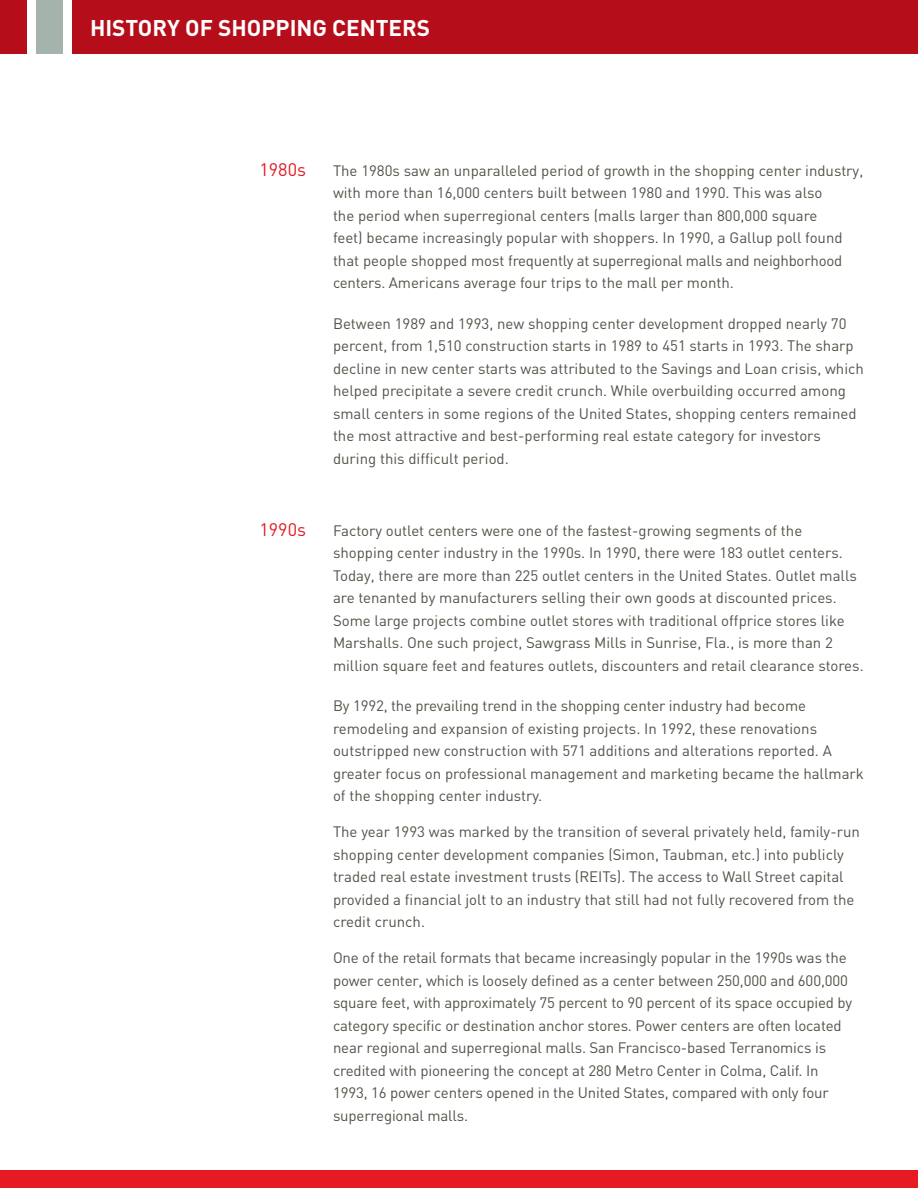
<style>
.page{position:relative;width:918px;height:1188px;background:#fff}
.page>*{position:absolute;margin:0;border:0;box-sizing:border-box;transform-origin:0 0}
.t1{font:700 22.5px "DIN";color:#fff}
.t2{font:18px "DIN";color:#e51a23}
.t3{font:15px/22.5px "DIN";color:#535249}
</style>
<div class="page">
<div style="left:0;top:1170px;width:918px;height:18px;background:#e51a23"></div>
<div style="left:72px;top:0;width:846px;height:54px;background:#b50e1a"></div>
<div style="left:0;top:0;width:27px;height:54px;background:#b50e1a"></div>
<div style="left:36px;top:0;width:27px;height:54px;background:#a4b3ab"></div>
<h1 class="t1" style="left:90px;top:13px;width:342px">HISTORY OF SHOPPING CENTERS</h1>
<p class="t2" style="left:259px;top:159px;width:48px">1980s</p>
<p class="t3" style="left:333px;top:159px;width:532px">The 1980s saw an unparalleled period of growth in the shopping center industry, with more than 16,000 centers built between 1980 and 1990. This was also<br>the period when superregional centers (malls larger than 800,000 square<br>feet) became increasingly popular with shoppers. In 1990, a Gallup poll found that people shopped most frequently at superregional malls and neighborhood centers. Americans average four trips to the mall per month.</p>
<p class="t3" style="left:333px;top:312px;width:532px">Between 1989 and 1993, new shopping center development dropped nearly 70 percent, from 1,510 construction starts in 1989 to 451 starts in 1993. The sharp decline in new center starts was attributed to the Savings and Loan crisis, which helped precipitate a severe credit crunch. While overbuilding occurred among small centers in some regions of the United States, shopping centers remained the most attractive and best-performing real estate category for investors during this difficult period.</p>
<p class="t2" style="left:259px;top:519px;width:48px">1990s</p>
<p class="t3" style="left:333px;top:519px;width:532px">Factory outlet centers were one of the fastest-growing segments of the shopping center industry in the 1990s. In 1990, there were 183 outlet centers.<br>Today, there are more than 225 outlet centers in the United States. Outlet malls are tenanted by manufacturers selling their own goods at discounted prices.<br>Some large projects combine outlet stores with traditional offprice stores like Marshalls. One such project, Sawgrass Mills in Sunrise, Fla., is more than 2 million square feet and features outlets, discounters and retail clearance stores.</p>
<p class="t3" style="left:333px;top:695px;width:533px">By 1992, the prevailing trend in the shopping center industry had become remodeling and expansion of existing projects. In 1992, these renovations outstripped new construction with 571 additions and alterations reported. A greater focus on professional management and marketing became the hallmark of the shopping center industry.</p>
<p class="t3" style="left:333px;top:821px;width:528px">The year 1993 was marked by the transition of several privately held, family-run shopping center development companies (Simon, Taubman, etc.) into publicly traded real estate investment trusts (REITs). The access to Wall Street capital provided a financial jolt to an industry that still had not fully recovered from the credit crunch.</p>
<p class="t3" style="left:333px;top:947px;width:521px">One of the retail formats that became increasingly popular in the 1990s was the power center, which is loosely defined as a center between 250,000 and 600,000 square feet, with approximately 75 percent to 90 percent of its space occupied by category specific or destination anchor stores. Power centers are often located near regional and superregional malls. San Francisco-based Terranomics is credited with pioneering the concept at 280 Metro Center in Colma, Calif. In 1993, 16 power centers opened in the United States, compared with only four superregional malls.</p>
</div>
